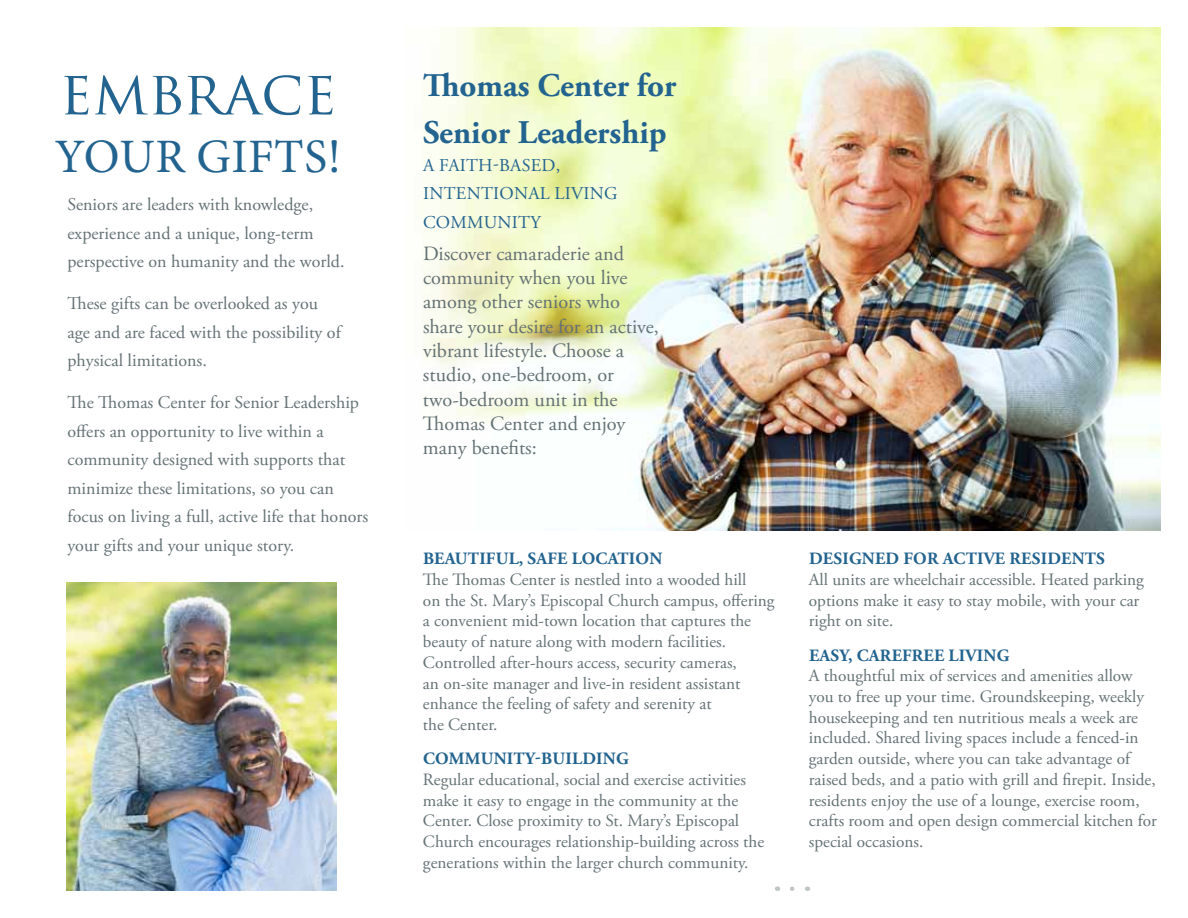
<style>
.page{position:relative;width:1188px;height:918px;background:#fff}
.page>*{position:absolute;margin:0;border:0;box-sizing:border-box;transform-origin:0 0}
.t1{font:60px "Trajan Pro";color:#22638f}
.t2{font:48px "Minion Pro";letter-spacing:.01em;color:#22638f}
.t3{font:700 33px/46.3px "Adobe Garamond Pro";color:#22638f}
.t4{font:20.25px/24.3px "Adobe Garamond Pro";color:#647174}
.t5{font:18px/28.5px "Adobe Garamond Pro";color:#647174}
.t6{font:18px/28.3px "Adobe Garamond Pro";letter-spacing:.015em;color:#22638f}
.t7{font:17.25px/20.7px "Adobe Garamond Pro";color:#647174}
.t8{font:700 17.25px "Adobe Garamond Pro";letter-spacing:.015em;color:#22638f}
</style>
<div class="page">
<img style="left:417px;top:27px;width:744px;height:503px">
<img style="left:67px;top:582px;width:270px;height:309px">
<h1 class="t1" style="left:59px;top:54px;width:279px">EMBRACE</h1>
<h2 class="t2" style="left:55px;top:124px;width:288px">YOUR GIFTS!</h2>
<p class="t5" style="left:67px;top:191px;width:279px">Seniors are leaders with knowledge, experience and a unique, long-term perspective on humanity and the world.</p>
<p class="t5" style="left:67px;top:290px;width:277px">These gifts can be overlooked as you age and are faced with the possibility of physical limitations.</p>
<p class="t5" style="left:67px;top:389px;width:302px">The Thomas Center for Senior Leadership offers an opportunity to live within a community designed with supports that minimize these limitations, so you can focus on living a full, active life that honors your gifts and your unique story.</p>
<h3 class="t3" style="left:423px;top:63px;width:255px">THOMAS CENTER FOR<br>SENIOR LEADERSHIP</h3>
<p class="t6" style="left:423px;top:152px;width:196px">A faith-based, intentional living community</p>
<p class="t4" style="left:423px;top:242px;width:237px">Discover camaraderie and community when you live among other seniors who share your desire for an active, vibrant lifestyle. Choose a studio, one-bedroom, or two-bedroom unit in the<br>Thomas Center and enjoy many benefits:</p>
<p class="t8" style="left:423px;top:549px;width:241px">BEAUTIFUL, SAFE LOCATION</p>
<p class="t7" style="left:423px;top:570px;width:353px">The Thomas Center is nestled into a wooded hill<br>on the St. Mary’s Episcopal Church campus, offering a convenient mid-town location that captures the beauty of nature along with modern facilities.<br>Controlled after-hours access, security cameras,<br>an on-site manager and live-in resident assistant enhance the feeling of safety and serenity at<br>the Center.</p>
<p class="t8" style="left:423px;top:749px;width:207px">COMMUNITY-BUILDING</p>
<p class="t7" style="left:423px;top:770px;width:343px">Regular educational, social and exercise activities make it easy to engage in the community at the Center. Close proximity to St. Mary’s Episcopal Church encourages relationship-building across the generations within the larger church community.</p>
<p class="t8" style="left:809px;top:549px;width:295px">DESIGNED FOR ACTIVE RESIDENTS</p>
<p class="t7" style="left:809px;top:570px;width:337px">All units are wheelchair accessible. Heated parking options make it easy to stay mobile, with your car right on site.</p>
<p class="t8" style="left:809px;top:645px;width:202px">EASY, CAREFREE LIVING</p>
<p class="t7" style="left:809px;top:666px;width:350px">A thoughtful mix of services and amenities allow you to free up your time. Groundskeeping, weekly housekeeping and ten nutritious meals a week are included. Shared living spaces include a fenced-in garden outside, where you can take advantage of raised beds, and a patio with grill and firepit. Inside, residents enjoy the use of a lounge, exercise room, crafts room and open design commercial kitchen for special occasions.</p>
</div>
